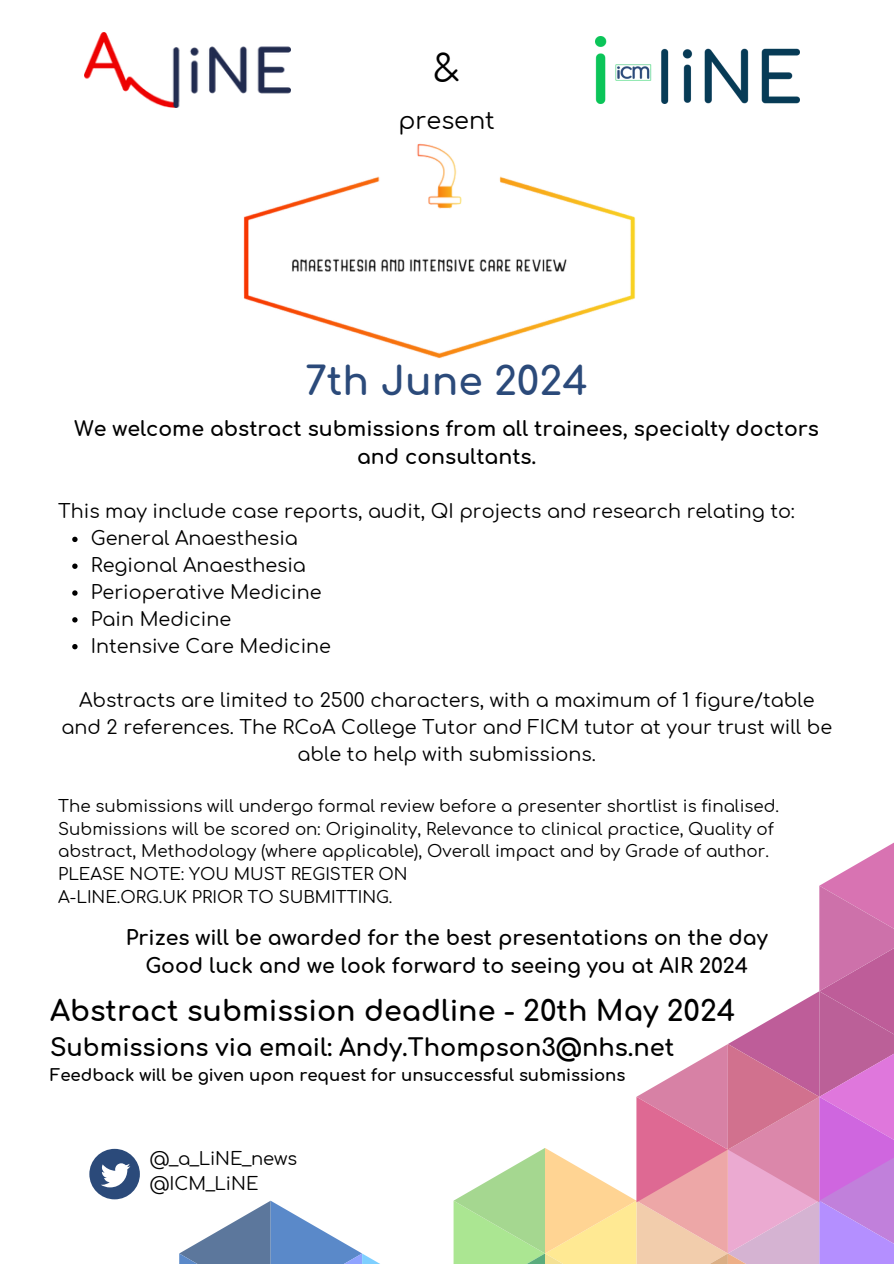
<style>
.page{position:relative;width:894px;height:1264px;background:#fff}
.page>*{position:absolute;margin:0;border:0;box-sizing:border-box;transform-origin:0 0}
.t1{font:700 39px "Comfortaa";color:#2b4a7a}
.t2{font:37.5px "Comfortaa";color:#000}
.t3{font:700 28.5px "Comfortaa";color:#000}
.t4{font:700 24px "Comfortaa";color:#000}
.t5{font:24px "Comfortaa";color:#000}
.t6{font:700 20.4px/27.9px "Comfortaa";color:#000;text-align:center}
.t7{font:19.2px/26.8px "Comfortaa";color:#000;text-align:center}
.t8{font:18px "Comfortaa";color:#000}
.t9{font:16.65px/22.5px "Comfortaa";color:#000}
.t10{font:700 16.5px "Comfortaa";color:#000}
</style>
<div class="page">
<svg style="left:453px;top:1253px;width:92px;height:10px"></svg>
<div style="left:819px;top:1253px;width:74px;height:10px;background:#b48fff"></div>
<svg style="left:727px;top:1253px;width:92px;height:10px"></svg>
<div style="left:545px;top:1253px;width:91px;height:10px;background:#ffe993"></div>
<svg style="left:636px;top:1253px;width:91px;height:10px"></svg>
<svg style="left:362px;top:1253px;width:17px;height:10px"></svg>
<svg style="left:453px;top:843px;width:440px;height:410px"></svg>
<svg style="left:180px;top:1201px;width:90px;height:52px"></svg>
<svg style="left:270px;top:1200px;width:91px;height:53px"></svg>
<svg style="left:270px;top:1253px;width:92px;height:10px"></svg>
<svg style="left:179px;top:1253px;width:91px;height:10px"></svg>
<svg style="left:89px;top:1148px;width:51px;height:51px"></svg>
<img style="left:595px;top:37px;width:204px;height:66px">
<img style="left:84px;top:32px;width:206px;height:76px">
<img style="left:243px;top:143px;width:393px;height:216px">
<svg style="left:72px;top:536px;width:6px;height:6px"></svg>
<svg style="left:72px;top:563px;width:6px;height:6px"></svg>
<svg style="left:72px;top:590px;width:6px;height:5px"></svg>
<svg style="left:72px;top:617px;width:6px;height:5px"></svg>
<svg style="left:72px;top:644px;width:6px;height:5px"></svg>
<h4 class="t2" style="left:433px;top:48px;width:28px">&amp;</h4>
<h3 class="t5" style="left:398px;top:108px;width:98px">present</h3>
<h1 class="t1" style="left:305px;top:361px;width:284px">7th June 2024</h1>
<p class="t6" style="left:75px;top:415px;width:745px">We welcome abstract submissions from all trainees, specialty doctors and consultants.</p>
<p class="t7" style="left:58px;top:499px;width:738px">This may include case reports, audit, QI projects and research relating to:</p>
<p class="t7" style="left:91px;top:525px;width:208px">General Anaesthesia</p>
<p class="t7" style="left:91px;top:552px;width:216px">Regional Anaesthesia</p>
<p class="t7" style="left:91px;top:579px;width:232px">Perioperative Medicine</p>
<h4 class="t7" style="left:91px;top:606px;width:142px">Pain Medicine</h4>
<p class="t7" style="left:91px;top:633px;width:241px">Intensive Care Medicine</p>
<p class="t7" style="left:61px;top:687px;width:772px">Abstracts are limited to 2500 characters, with a maximum of 1 figure/table and 2 references. The RCoA College Tutor and FICM tutor at your trust will be able to help with submissions.</p>
<h3 class="t9" style="left:58px;top:795px;width:722px">The submissions will undergo formal review before a presenter shortlist is finalised.<br>Submissions will be scored on: Originality, Relevance to clinical practice, Quality of abstract, Methodology (where applicable), Overall impact and by Grade of author.<br>PLEASE NOTE: YOU MUST REGISTER ON</h3>
<h5 class="t9" style="left:58px;top:885px;width:335px">A-LINE.ORG.UK PRIOR TO SUBMITTING.</h5>
<p class="t6" style="left:126px;top:924px;width:643px">Prizes will be awarded for the best presentations on the day<br>Good luck and we look forward to seeing you at AIR 2024</p>
<p class="t3" style="left:50px;top:995px;width:686px">Abstract submission deadline - 20th May 2024</p>
<p class="t4" style="left:50px;top:1034px;width:625px">Submissions via email: Andy.Thompson3@nhs.net</p>
<p class="t10" style="left:50px;top:1066px;width:577px">Feedback will be given upon request for unsuccessful submissions</p>
<p class="t8" style="left:150px;top:1149px;width:149px">@_a_LiNE_news</p>
<p class="t8" style="left:150px;top:1173px;width:110px">@ICM_LiNE</p>
</div>
